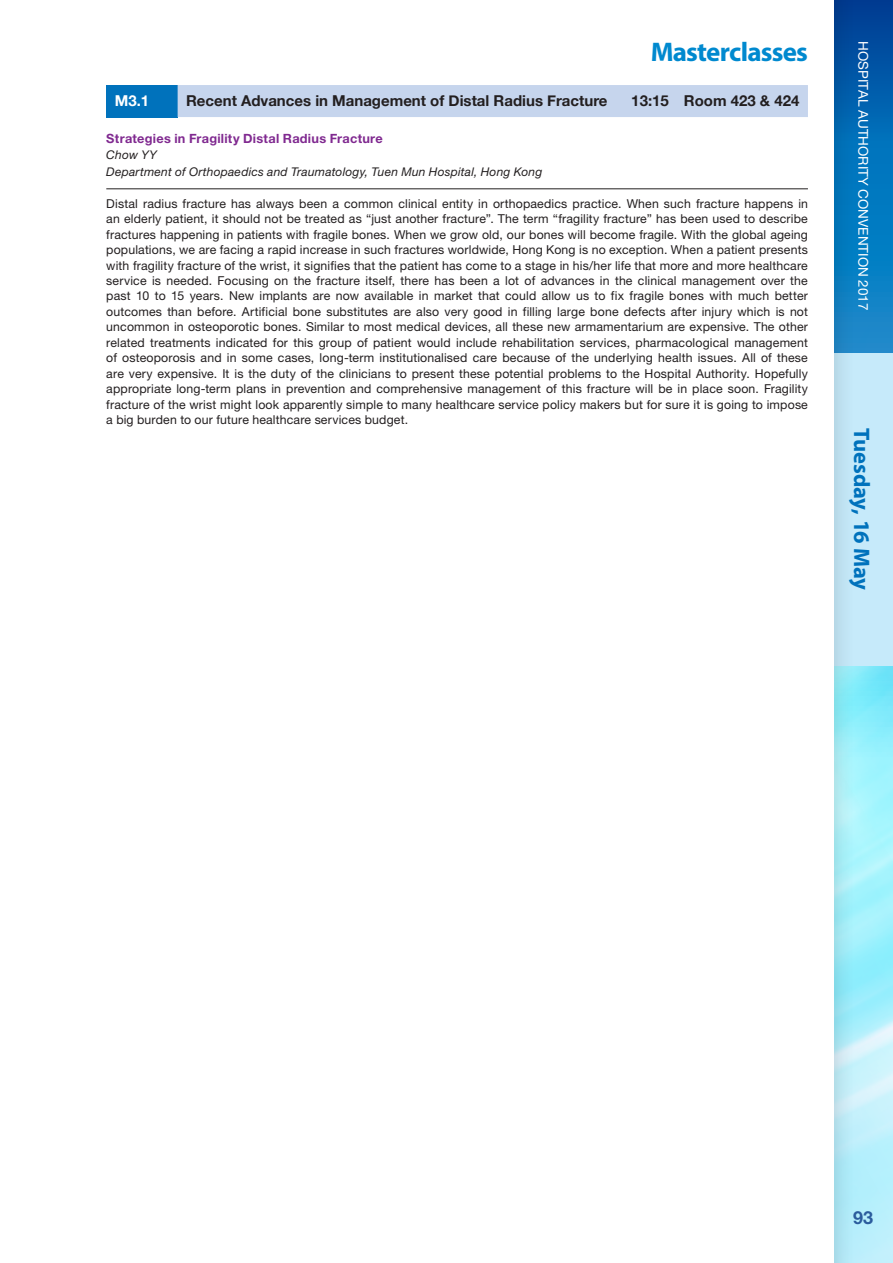
<style>
.page{position:relative;width:893px;height:1263px;background:#fff}
.page>*{position:absolute;margin:0;border:0;box-sizing:border-box;transform-origin:0 0}
.t1{font:700 27px "Myriad Pro";letter-spacing:-.03em;color:#0089cf}
.t2{font:700 22.5px "Myriad Pro";letter-spacing:-.005em;color:#0072bc}
.t3{font:700 18px "Helvetica Neue LT Pro";color:#2b5c9d}
.heading_box{font:700 15px "Helvetica Neue";color:#231f20}
.heading_box_right{font:700 15px "Helvetica Neue";color:#231f20}
.heading_box-2{font:700 15px "Helvetica Neue";color:#fff}
.t4{font:13.5px "Helvetica Neue LT Pro";color:#fff}
.title_and_name{font:700 12.75px "Helvetica Neue LT Pro";letter-spacing:.02em;color:#802990}
.txt_base{font:12.3px/15.5px "Helvetica Neue LT Pro";letter-spacing:.015em;color:#231f20;text-align:justify}
.title_and_name-2{font:italic 12px "Helvetica Neue LT Pro";letter-spacing:.015em;color:#231f20}
</style>
<div class="page">
<img style="left:857px;top:140px;width:36px;height:1123px">
<div style="left:0;top:0;width:893px;height:140px;background:linear-gradient(to bottom,#003a90,#0071bb)"></div>
<div style="left:833px;top:353px;width:60px;height:312px;background:#c6eafa"></div>
<div style="left:0;top:0;width:857px;height:1263px;background:#231f20;opacity:.2"></div>
<div style="left:0;top:0;width:833px;height:1263px;background:#fff"></div>
<hr style="left:106px;top:188px;width:702px;height:1px;background:#231f20">
<div style="left:106px;top:85px;width:72px;height:32px;background:#0072bc"></div>
<div style="left:178px;top:85px;width:630px;height:32px;background:#c6d5ed"></div>
<h1 class="t1" style="left:651px;top:34px;width:159px">Masterclasses</h1>
<p class="heading_box-2" style="left:115px;top:89px;width:36px">M3.1</p>
<p class="heading_box" style="left:186px;top:89px;width:423px">Recent Advances in Management of Distal Radius Fracture</p>
<p class="heading_box_right" style="left:631px;top:89px;width:170px">13:15 Room 423 &amp; 424</p>
<p class="title_and_name" style="left:106px;top:130px;width:278px">Strategies in Fragility Distal Radius Fracture</p>
<p class="title_and_name-2" style="left:106px;top:148px;width:52px">Chow YY</p>
<p class="title_and_name-2" style="left:106px;top:164px;width:437px">Department of Orthopaedics and Traumatology, Tuen Mun Hospital, Hong Kong</p>
<p class="txt_base" style="left:106px;top:195px;width:703px">Distal radius fracture has always been a common clinical entity in orthopaedics practice. When such fracture happens in an elderly patient, it should not be treated as “just another fracture”. The term “fragility fracture” has been used to describe fractures happening in patients with fragile bones. When we grow old, our bones will become fragile. With the global ageing populations, we are facing a rapid increase in such fractures worldwide, Hong Kong is no exception. When a patient presents with fragility fracture of the wrist, it signifies that the patient has come to a stage in his/her life that more and more healthcare service is needed. Focusing on the fracture itself, there has been a lot of advances in the clinical management over the past 10 to 15 years. New implants are now available in market that could allow us to fix fragile bones with much better outcomes than before. Artificial bone substitutes are also very good in filling large bone defects after injury which is not uncommon in osteoporotic bones. Similar to most medical devices, all these new armamentarium are expensive. The other related treatments indicated for this group of patient would include rehabilitation services, pharmacological management of osteoporosis and in some cases, long-term institutionalised care because of the underlying health issues. All of these are very expensive. It is the duty of the clinicians to present these potential problems to the Hospital Authority. Hopefully appropriate long-term plans in prevention and comprehensive management of this fracture will be in place soon. Fragility fracture of the wrist might look apparently simple to many healthcare service policy makers but for sure it is going to impose a big burden to our future healthcare services budget.</p>
<p class="t4" style="left:871px;top:41px;width:271px;rotate:90deg">HOSPITAL AUTHORITY CONVENTION 2017</p>
<h2 class="t2" style="left:876px;top:428px;width:163px;rotate:90deg">Tuesday, 16 May</h2>
<h3 class="t3" style="left:853px;top:1206px;width:22px">93</h3>
</div>
